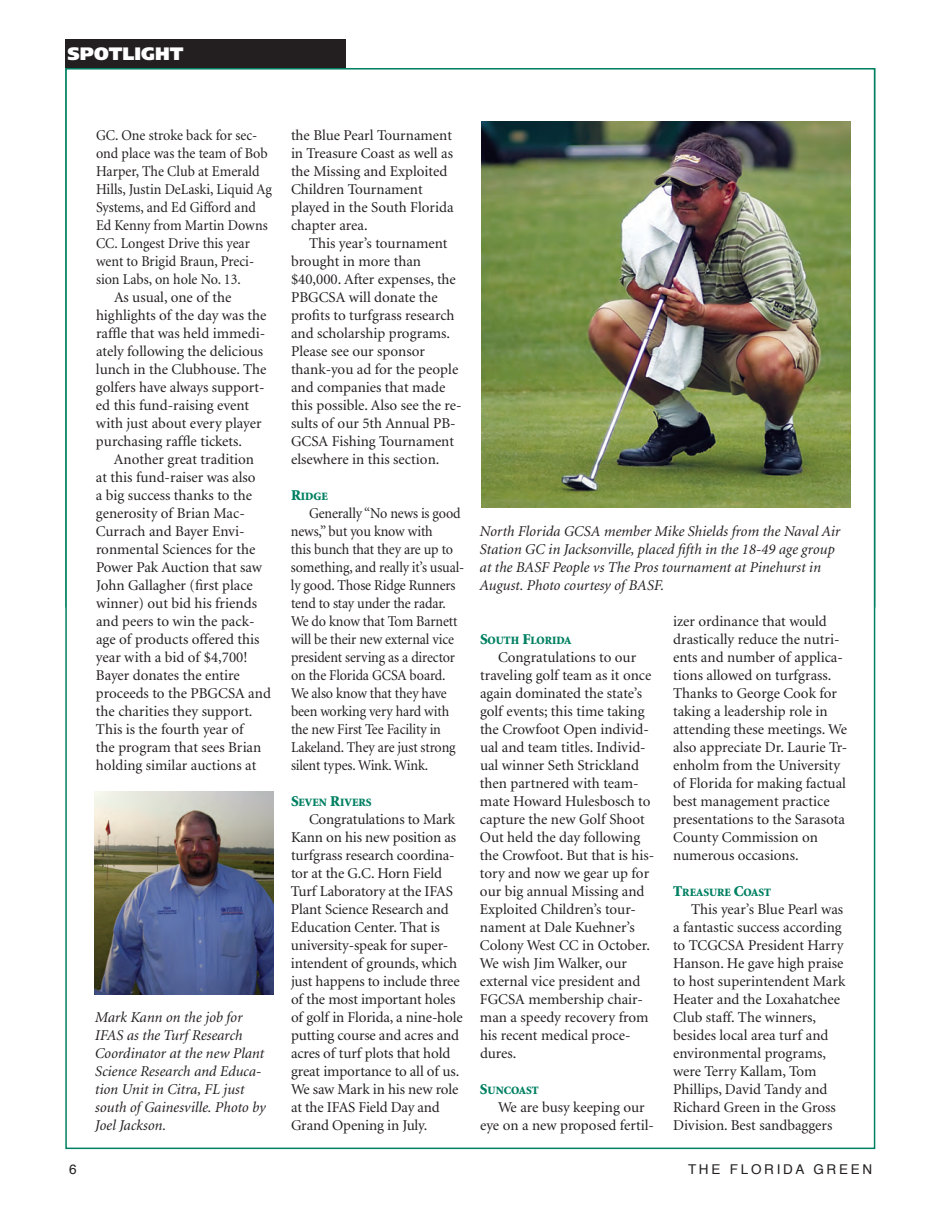
<style>
.page{position:relative;width:945px;height:1215px;background:#fff}
.page>*{position:absolute;margin:0;border:0;box-sizing:border-box;transform-origin:0 0}
.t1{font:900 18px "Frutiger";color:#fff}
.t2{font:15px/18px "Minion";color:#231f20}
.t3{font:15px/18px "Minion";color:#231f20;scale:.94 1}
.t4{font:italic 15px/18px "Minion";color:#231f20}
.t5{font:13.5px "Helvetica";letter-spacing:.2em;color:#231f20}
.t6{font:900 11.25px "Minion";color:#008062}
.s1{font-size:15px}
</style>
<div class="page">
<div style="left:65px;top:39px;width:281px;height:29px;background:#231f20"></div>
<img style="left:94px;top:791px;width:179px;height:204px">
<img style="left:481px;top:121px;width:369px;height:387px">
<p class="t1" style="left:68px;top:43px;width:118px">SPOTLIGHT</p>
<p class="t3" style="left:96px;top:126px;width:173px">GC. One stroke back for sec-</p>
<p class="t3" style="left:96px;top:144px;width:184px">ond place was the team of Bob</p>
<p class="t3" style="left:96px;top:162px;width:176px">Harper, The Club at Emerald</p>
<p class="t3" style="left:96px;top:180px;width:189px">Hills, Justin DeLaski, Liquid Ag</p>
<p class="t3" style="left:96px;top:198px;width:172px">Systems, and Ed Gifford and</p>
<p class="t3" style="left:96px;top:216px;width:184px">Ed Kenny from Martin Downs</p>
<p class="t3" style="left:96px;top:234px;width:165px">CC. Longest Drive this year</p>
<p class="t3" style="left:96px;top:252px;width:170px">went to Brigid Braun, Preci-</p>
<p class="t3" style="left:96px;top:270px;width:156px">sion Labs, on hole No. 13.</p>
<p class="t2" style="left:114px;top:288px;width:119px">As usual, one of the</p>
<p class="t2" style="left:96px;top:306px;width:172px">highlights of the day was the</p>
<p class="t2" style="left:96px;top:324px;width:171px">raffle that was held immedi-</p>
<p class="t2" style="left:96px;top:342px;width:169px">ately following the delicious</p>
<p class="t2" style="left:96px;top:360px;width:172px">lunch in the Clubhouse. The</p>
<p class="t2" style="left:96px;top:378px;width:170px">golfers have always support-</p>
<p class="t2" style="left:96px;top:396px;width:155px">ed this fund-raising event</p>
<p class="t2" style="left:96px;top:414px;width:167px">with just about every player</p>
<p class="t2" style="left:96px;top:432px;width:148px">purchasing raffle tickets.</p>
<p class="t2" style="left:114px;top:450px;width:142px">Another great tradition</p>
<p class="t2" style="left:96px;top:468px;width:161px">at this fund-raiser was also</p>
<p class="t2" style="left:96px;top:486px;width:158px">a big success thanks to the</p>
<p class="t2" style="left:96px;top:504px;width:150px">generosity of Brian Mac-</p>
<p class="t2" style="left:96px;top:522px;width:150px">Currach and Bayer Envi-</p>
<p class="t2" style="left:96px;top:540px;width:161px">ronmental Sciences for the</p>
<p class="t2" style="left:96px;top:558px;width:167px">Power Pak Auction that saw</p>
<p class="t2" style="left:96px;top:576px;width:158px">John Gallagher (first place</p>
<p class="t2" style="left:96px;top:594px;width:163px">winner) out bid his friends</p>
<p class="t2" style="left:96px;top:612px;width:160px">and peers to win the pack-</p>
<p class="t2" style="left:96px;top:630px;width:165px">age of products offered this</p>
<p class="t2" style="left:96px;top:648px;width:153px">year with a bid of $4,700!</p>
<p class="t2" style="left:96px;top:666px;width:145px">Bayer donates the entire</p>
<p class="t2" style="left:96px;top:684px;width:176px">proceeds to the PBGCSA and</p>
<p class="t2" style="left:96px;top:702px;width:158px">the charities they support.</p>
<p class="t2" style="left:96px;top:720px;width:149px">This is the fourth year of</p>
<p class="t2" style="left:96px;top:738px;width:167px">the program that sees Brian</p>
<p class="t2" style="left:96px;top:756px;width:162px">holding similar auctions at</p>
<p class="t4" style="left:94px;top:1008px;width:172px">Mark Kann on the job for<br>IFAS as the Turf Research<br>Coordinator at the new Plant<br>Science Research and Educa&shy;tion Unit in Citra, FL just south of Gainesville. Photo by<br>Joel Jackson.</p>
<p class="t2" style="left:291px;top:126px;width:164px">the Blue Pearl Tournament in Treasure Coast as well as the Missing and Exploited<br>Children Tournament played in the South Florida chapter area.</p>
<p class="t2" style="left:291px;top:234px;width:172px;text-indent:18px">This year’s tournament brought in more than $40,000. After expenses, the<br>PBGCSA will donate the profits to turfgrass research and scholarship programs.<br>Please see our sponsor thank-you ad for the people and companies that made this possible. Also see the re&shy;sults of our 5th Annual PB-<br>GCSA Fishing Tournament elsewhere in this section.</p>
<p class="t6" style="left:291px;top:490px;width:38px"><span class="s1">R</span>IDGE</p>
<p class="t3" style="left:291px;top:504px;width:186px;text-indent:18px">Generally “No news is good news,” but you know with<br>this bunch that they are up to something, and really it’s usual&shy;ly good. Those Ridge Runners tend to stay under the radar.<br>We do know that Tom Barnett will be their new external vice president serving as a director on the Florida GCSA board.<br>We also know that they have been working very hard with the new First Tee Facility in<br>Lakeland. They are just strong silent types. Wink. Wink.</p>
<p class="t6" style="left:291px;top:796px;width:82px"><span class="s1">S</span>EVEN <span class="s1">R</span>IVERS</p>
<p class="t2" style="left:291px;top:810px;width:173px;text-indent:18px">Congratulations to Mark<br>Kann on his new position as turfgrass research coordina&shy;tor at the G.C. Horn Field<br>Turf Laboratory at the IFAS<br>Plant Science Research and<br>Education Center. That is university-speak for super&shy;intendent of grounds, which just happens to include three of the most important holes of golf in Florida, a nine-hole putting course and acres and acres of turf plots that hold great importance to all of us.<br>We saw Mark in his new role at the IFAS Field Day and<br>Grand Opening in July.</p>
<p class="t4" style="left:479px;top:522px;width:362px">North Florida GCSA member Mike Shields from the Naval Air Station GC in Jacksonville, placed fifth in the 18-49 age group at the BASF People vs The Pros tournament at Pinehurst in August. Photo courtesy of BASF.</p>
<p class="t6" style="left:480px;top:634px;width:93px"><span class="s1">S</span>OUTH <span class="s1">F</span>LORIDA</p>
<p class="t2" style="left:480px;top:648px;width:176px;text-indent:18px">Congratulations to our traveling golf team as it once again dominated the state’s golf events; this time taking the Crowfoot Open individ&shy;ual and team titles. Individ&shy;ual winner Seth Strickland then partnered with team&shy;mate Howard Hulesbosch to capture the new Golf Shoot<br>Out held the day following the Crowfoot. But that is his&shy;tory and now we gear up for our big annual Missing and<br>Exploited Children’s tour&shy;nament at Dale Kuehner’s<br>Colony West CC in October.<br>We wish Jim Walker, our external vice president and<br>FGCSA membership chair&shy;man a speedy recovery from his recent medical proce&shy;dures.</p>
<p class="t6" style="left:480px;top:1084px;width:60px"><span class="s1">S</span>UNCOAST</p>
<p class="t2" style="left:480px;top:1098px;width:176px;text-align:center">We are busy keeping our<br>eye on a new proposed fertil-</p>
<p class="t2" style="left:673px;top:612px;width:176px">izer ordinance that would drastically reduce the nutri&shy;ents and number of applica&shy;tions allowed on turfgrass.<br>Thanks to George Cook for taking a leadership role in attending these meetings. We also appreciate Dr. Laurie Tr&shy;enholm from the University of Florida for making factual best management practice presentations to the Sarasota<br>County Commission on numerous occasions.</p>
<p class="t6" style="left:673px;top:886px;width:100px"><span class="s1">T</span>REASURE <span class="s1">C</span>OAST</p>
<p class="t2" style="left:673px;top:900px;width:174px;text-indent:18px">This year’s Blue Pearl was a fantastic success according to TCGCSA President Harry<br>Hanson. He gave high praise to host superintendent Mark<br>Heater and the Loxahatchee<br>Club staff. The winners, besides local area turf and environmental programs, were Terry Kallam, Tom<br>Phillips, David Tandy and<br>Richard Green in the Gross<br>Division. Best sandbaggers</p>
<p class="t5" style="left:69px;top:1158px;width:9px">6</p>
<p class="t5" style="left:688px;top:1158px;width:186px">THE FLORIDA GREEN</p>
</div>
